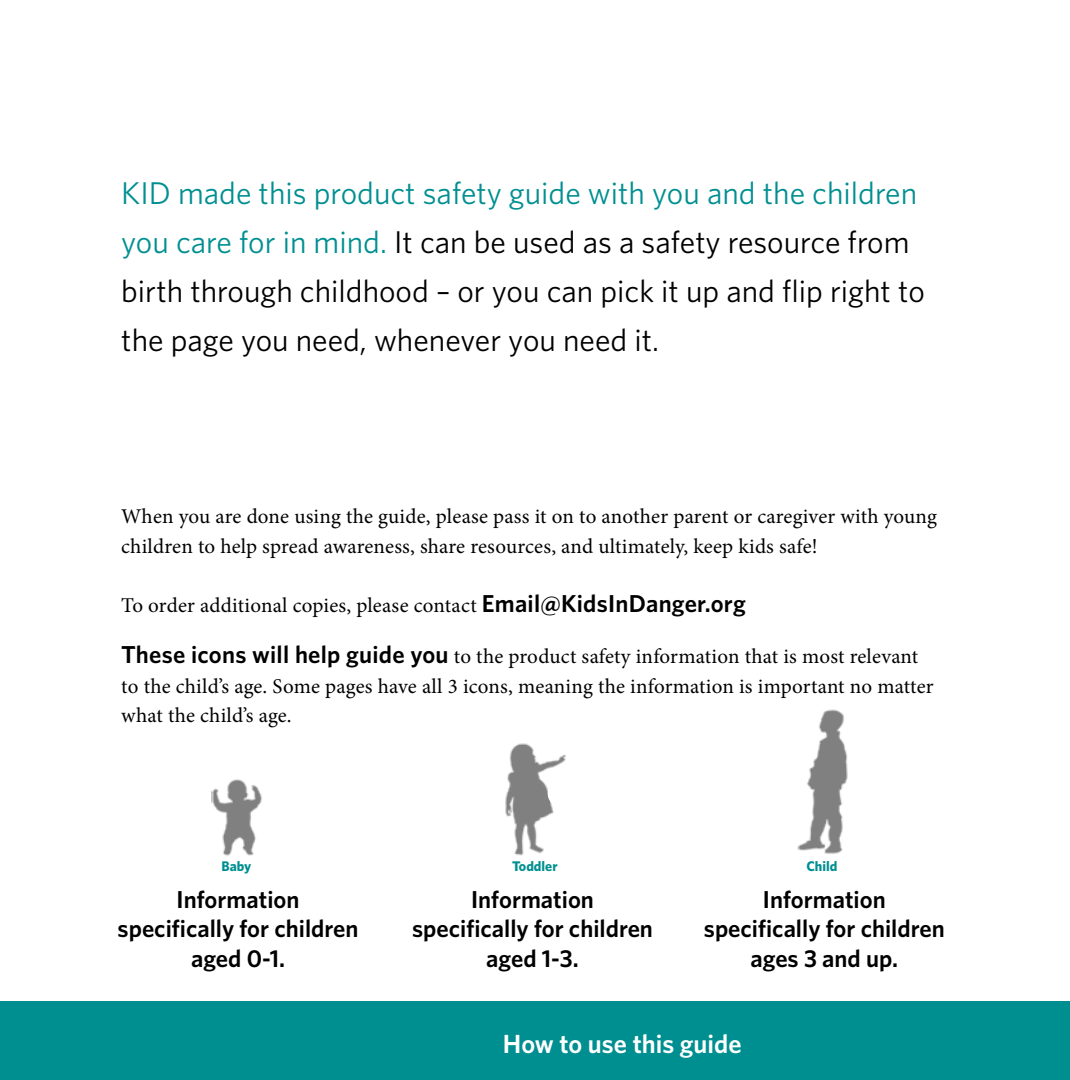
<style>
.page{position:relative;width:1070px;height:1080px;background:#fff}
.page>*{position:absolute;margin:0;border:0;box-sizing:border-box;transform-origin:0 0}
.t1{font:31.5px/49px "Whitney";color:#000}
.t2{font:600 26.25px "Whitney";color:#fff}
.t3{font:600 24.5px/29.8px "Whitney";color:#000;text-align:center}
.t4{font:21px/29.8px "Minion Pro";letter-spacing:.005em;color:#000}
.t5{font:700 14px "Whitney";color:#008f91}
.s1{color:#008f91}
.s2{font-family:"Whitney";font-weight:600;font-size:24.5px}
</style>
<div class="page">
<div style="left:0;top:1001px;width:1069px;height:79px;background:#008f91"></div>
<img style="left:212px;top:779px;width:50px;height:77px">
<img style="left:797px;top:709px;width:51px;height:145px">
<img style="left:505px;top:743px;width:61px;height:113px">
<h1 class="t1" style="left:121px;top:168px;width:805px"><span class="s1">KID made this product safety guide with you and the children you care for in mind.</span> It can be used as a safety resource from birth through childhood – or you can pick it up and flip right to the page you need, whenever you need it.</h1>
<p class="t4" style="left:121px;top:501px;width:817px">When you are done using the guide, please pass it on to another parent or caregiver with young children to help spread awareness, share resources, and ultimately, keep kids safe!</p>
<p class="t4" style="left:121px;top:591px;width:626px">To order additional copies, please contact <span class="s2">Email@KidsInDanger.org</span></p>
<p class="t4" style="left:121px;top:641px;width:813px"><span class="s2">These icons will help guide you</span> to the product safety information that is most relevant to the child’s age. Some pages have all 3 icons, meaning the information is important no matter what the child’s age.</p>
<p class="t5" style="left:221px;top:856px;width:31px">Baby</p>
<p class="t5" style="left:512px;top:856px;width:47px">Toddler</p>
<p class="t5" style="left:806px;top:856px;width:32px">Child</p>
<p class="t3" style="left:118px;top:884px;width:242px">Information specifically for children aged 0-1.</p>
<p class="t3" style="left:412px;top:884px;width:242px">Information specifically for children aged 1-3.</p>
<p class="t3" style="left:703px;top:884px;width:242px">Information specifically for children ages 3 and up.</p>
<p class="t2" style="left:503px;top:1027px;width:240px">How to use this guide</p>
</div>
